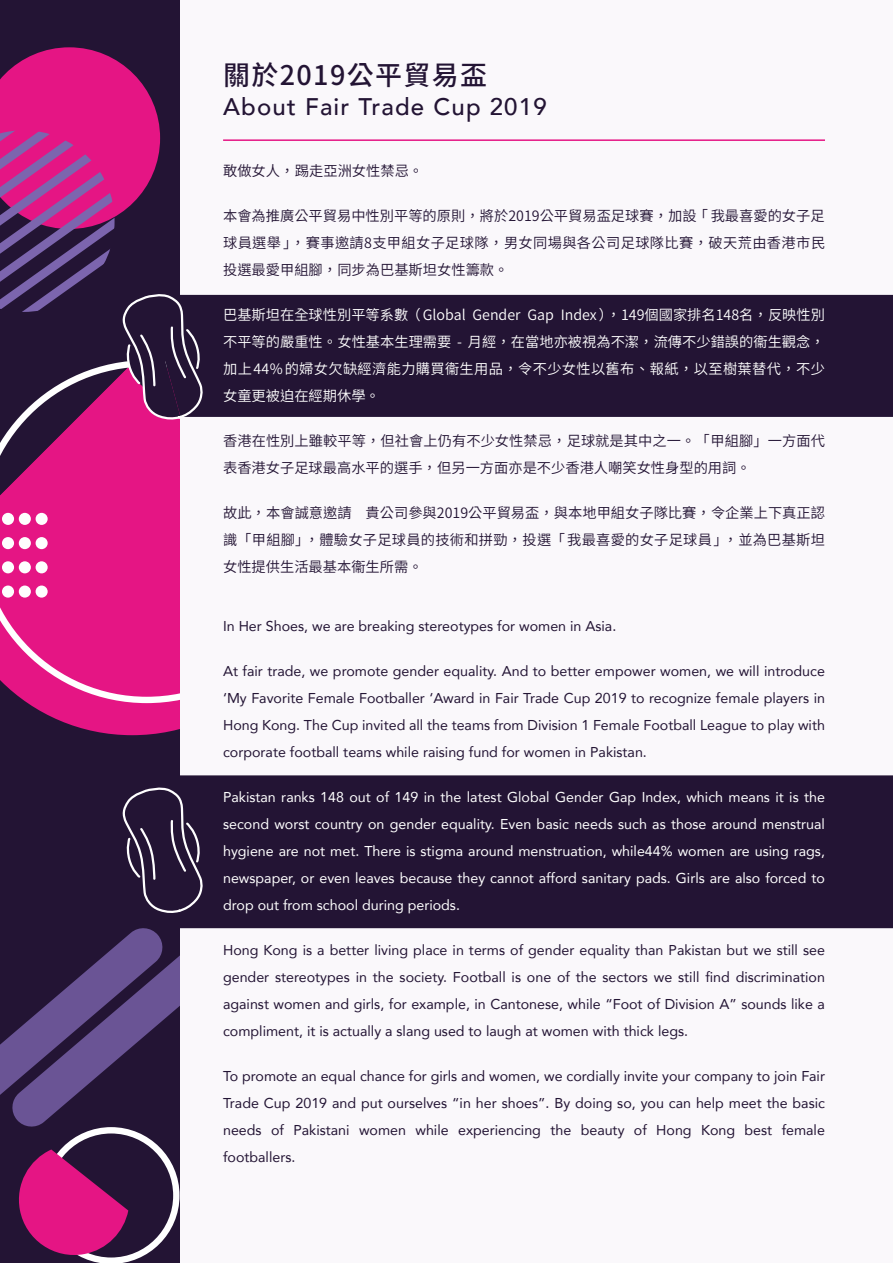
<style>
.page{position:relative;width:893px;height:1263px;background:#faf8fb}
.page>*{position:absolute;margin:0;border:0;box-sizing:border-box;transform-origin:0 0}
.t1{font:500 27px "Noto Sans CJ Ktc";letter-spacing:.05em;color:#231434}
.t2{font:500 24px "Avenir";letter-spacing:.05em;color:#231434}
.t3{font:14.25px/27px "Avenir";color:#231434;text-align:justify}
.t4{font:14.25px/27px "Avenir";color:#fff;text-align:justify}
.t5{font:600 14.25px/27px "Noto Sans CJ Ktc";letter-spacing:.005em;color:#231434;text-align:justify}
.t6{font:600 14.25px/27px "Noto Sans CJ Ktc";letter-spacing:.02em;color:#fff;text-align:justify}
</style>
<div class="page">
<div style="left:0;top:0;width:179px;height:1263px;background:#231434"></div>
<svg style="left:28px;top:703px;width:151px;height:32px;fill:#e51584"></svg>
<svg style="left:0;top:549px;width:179px;height:154px;background:#e42089"></svg>
<div style="left:2px;top:561px;width:12px;height:12px;background:#fefefe;border-radius:50%"></div>
<div style="left:19px;top:561px;width:12px;height:12px;background:#fefefe;border-radius:50%"></div>
<div style="left:36px;top:561px;width:12px;height:12px;background:#fefefe;border-radius:50%"></div>
<div style="left:2px;top:585px;width:12px;height:13px;background:#fefefe;border-radius:50%"></div>
<div style="left:19px;top:585px;width:12px;height:13px;background:#fefefe;border-radius:50%"></div>
<div style="left:36px;top:585px;width:12px;height:13px;background:#fefefe;border-radius:50%"></div>
<div style="left:205px;top:295px;width:688px;height:122px;background:#231434"></div>
<hr style="left:223px;top:139px;width:602px;height:2px;background:#e51584">
<div style="left:179px;top:775px;width:714px;height:153px;background:#231434"></div>
<svg style="left:0;top:783px;width:205px;height:476px"></svg>
<svg style="left:0;top:47px;width:205px;height:502px"></svg>
<h1 class="t1" style="left:223px;top:60px;width:266px">關於2019公平貿易盃</h1>
<h2 class="t2" style="left:223px;top:86px;width:325px">About Fair Trade Cup 2019</h2>
<p class="t5" style="left:223px;top:157px;width:202px">敢做女人，踢走亞洲女性禁忌。</p>
<p class="t5" style="left:223px;top:202px;width:603px">本會為推廣公平貿易中性別平等的原則，將於2019公平貿易盃足球賽，加設「我最喜愛的女子足球員選舉」，賽事邀請8支甲組女子足球隊，男女同場與各公司足球隊比賽，破天荒由香港市民投選最愛甲組腳，同步為巴基斯坦女性籌款。</p>
<p class="t6" style="left:223px;top:301px;width:603px">巴基斯坦在全球性別平等系數（ Global Gender Gap Index），149個國家排名148名，反映性別不平等的嚴重性。女性基本生理需要 - 月經，在當地亦被視為不潔，流傳不少錯誤的衞生觀念，加上44%的婦女欠缺經濟能力購買衞生用品，令不少女性以舊布、報紙，以至樹葉替代，不少女童更被迫在經期休學。</p>
<p class="t5" style="left:223px;top:427px;width:603px">香港在性別上雖較平等，但社會上仍有不少女性禁忌，足球就是其中之一。「甲組腳」一方面代表香港女子足球最高水平的選手，但另一方面亦是不少香港人嘲笑女性身型的用詞。</p>
<p class="t5" style="left:223px;top:499px;width:603px">故此，本會誠意邀請 貴公司參與2019公平貿易盃，與本地甲組女子隊比賽，令企業上下真正認識「甲組腳」，體驗女子足球員的技術和拼勁，投選「我最喜愛的女子足球員」，並為巴基斯坦女性提供生活最基本衞生所需。</p>
<p class="t3" style="left:223px;top:612px;width:395px">In Her Shoes, we are breaking stereotypes for women in Asia.</p>
<p class="t3" style="left:223px;top:657px;width:603px">At fair trade, we promote gender equality. And to better empower women, we will introduce ‘My Favorite Female Footballer ‘Award in Fair Trade Cup 2019 to recognize female players in Hong Kong. The Cup invited all the teams from Division 1 Female Football League to play with corporate football teams while raising fund for women in Pakistan.</p>
<p class="t4" style="left:223px;top:783px;width:603px">Pakistan ranks 148 out of 149 in the latest Global Gender Gap Index, which means it is the second worst country on gender equality. Even basic needs such as those around menstrual hygiene are not met. There is stigma around menstruation, while44% women are using rags, newspaper, or even leaves because they cannot afford sanitary pads. Girls are also forced to drop out from school during periods.</p>
<p class="t3" style="left:223px;top:936px;width:603px">Hong Kong is a better living place in terms of gender equality than Pakistan but we still see gender stereotypes in the society. Football is one of the sectors we still find discrimination against women and girls, for example, in Cantonese, while “Foot of Division A” sounds like a compliment, it is actually a slang used to laugh at women with thick legs.</p>
<p class="t3" style="left:223px;top:1062px;width:603px">To promote an equal chance for girls and women, we cordially invite your company to join Fair Trade Cup 2019 and put ourselves “in her shoes”. By doing so, you can help meet the basic needs of Pakistani women while experiencing the beauty of Hong Kong best female footballers.</p>
</div>
